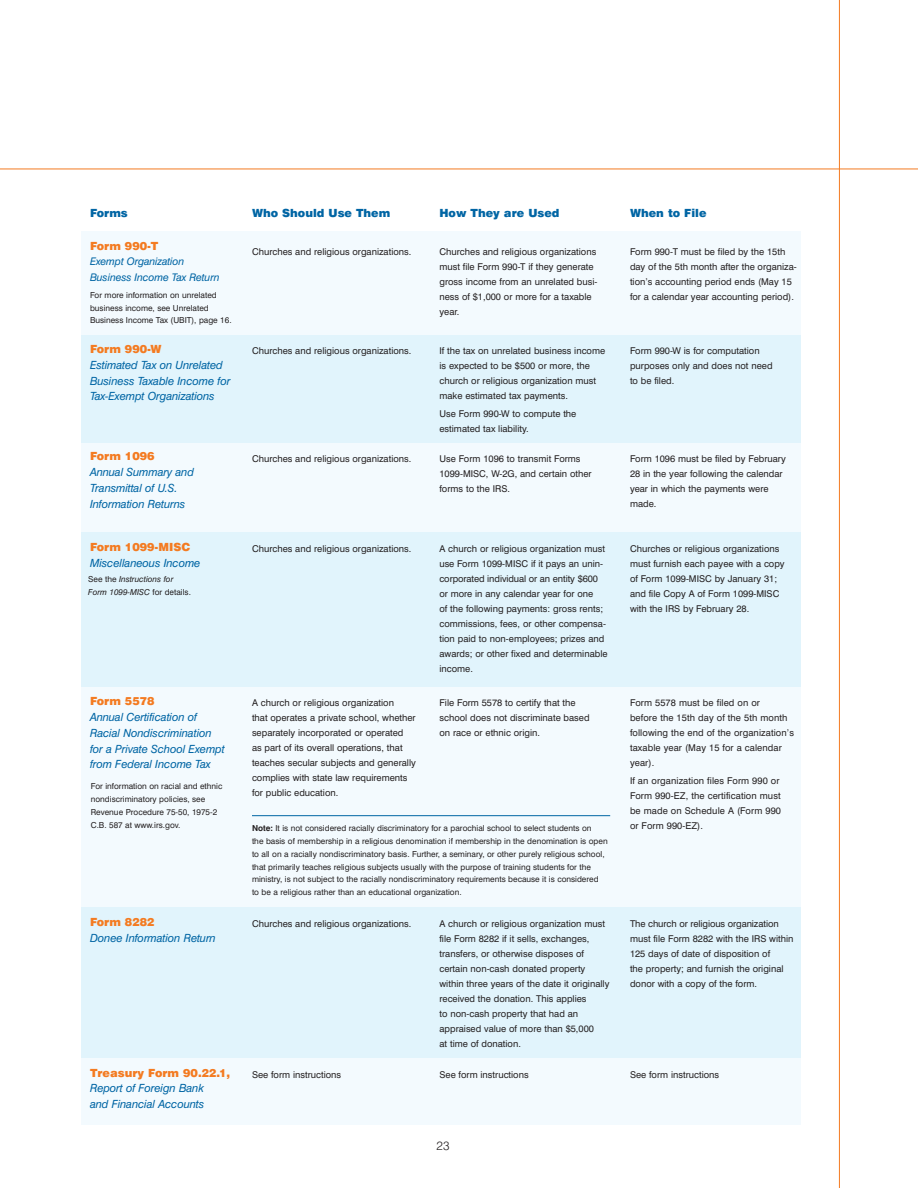
<style>
.page{position:relative;width:918px;height:1188px;background:#fff}
.page>*{position:absolute;margin:0;border:0;box-sizing:border-box;transform-origin:0 0}
.t1{font:300 12.15px "Swiss 721 BT";color:#231f20}
._00_Form_name{font:italic 11.25px/15.8px "Swiss 721 BT";letter-spacing:-.01em;color:#0065a4}
.Form_No__Right_page{font:900 11.25px "Swiss 721 BT";color:#f47b21}
._09_text_in_box{font:900 11.25px "Swiss 721 BT";color:#0065a4}
._03_Form_Number{font:900 11.25px "Swiss 721 BT";color:#0065a4}
._00_Form_name-2{font:italic 10.5px/15.8px "Swiss 721 BT";letter-spacing:-.01em;color:#0065a4}
._09_text_in_box-2{font:9.3px/15px "Swiss 721 BT";color:#231f20}
._09_text_in_box-3{font:8.25px/12.8px "Swiss 721 BT";color:#231f20}
._09_text_in_box-4{font:italic 8.25px/12.8px "Swiss 721 BT";color:#231f20}
.s1{font-style:normal}
.s2{font-weight:700}
</style>
<div class="page">
<hr style="left:0;top:169px;width:918px;height:1px;background:#f47b21">
<hr style="left:839px;top:0;width:1px;height:1188px;background:#f47b21">
<div style="left:81px;top:441px;width:720px;height:92px;background:#f3fafe"></div>
<div style="left:81px;top:686px;width:720px;height:223px;background:#f3fafe"></div>
<div style="left:81px;top:907px;width:720px;height:151px;background:#e1f4fc"></div>
<div style="left:81px;top:231px;width:720px;height:104px;background:#f3fafe"></div>
<div style="left:81px;top:335px;width:720px;height:108px;background:#e1f4fc"></div>
<div style="left:81px;top:1058px;width:720px;height:67px;background:#f3fafe"></div>
<div style="left:81px;top:533px;width:720px;height:154px;background:#e1f4fc"></div>
<hr style="left:252px;top:815px;width:358px;height:1px;background:#0065a4">
<p class="_03_Form_Number" style="left:90px;top:206px;width:39px">Forms</p>
<p class="Form_No__Right_page" style="left:90px;top:239px;width:70px">Form 990-T</p>
<p class="_00_Form_name-2" style="left:90px;top:254px;width:131px">Exempt Organization<br>Business Income Tax Return</p>
<p class="_09_text_in_box-3" style="left:90px;top:289px;width:143px">For more information on unrelated business income, see Unrelated<br>Business Income Tax (UBIT), page 16.</p>
<p class="Form_No__Right_page" style="left:90px;top:342px;width:73px">Form 990-W</p>
<p class="_00_Form_name" style="left:90px;top:357px;width:142px">Estimated Tax on Unrelated<br>Business Taxable Income for<br>Tax-Exempt Organizations</p>
<p class="Form_No__Right_page" style="left:90px;top:450px;width:66px">Form 1096</p>
<p class="_00_Form_name" style="left:90px;top:464px;width:105px">Annual Summary and<br>Transmittal of U.S.<br>Information Returns</p>
<p class="Form_No__Right_page" style="left:90px;top:540px;width:102px">Form 1099-MISC</p>
<p class="_00_Form_name" style="left:90px;top:555px;width:112px">Miscellaneous Income</p>
<p class="_09_text_in_box-4" style="left:88px;top:573px;width:104px"><span class="s1">See the</span> Instructions for<br>Form 1099-MISC <span class="s1">for details.</span></p>
<p class="Form_No__Right_page" style="left:90px;top:695px;width:66px">Form 5578</p>
<p class="_00_Form_name" style="left:90px;top:709px;width:136px">Annual Certification of<br>Racial Nondiscrimination for a Private School Exempt from Federal Income Tax</p>
<p class="_09_text_in_box-3" style="left:91px;top:780px;width:133px">For information on racial and ethnic nondiscriminatory policies, see<br>Revenue Procedure 75-50, 1975-2<br>C.B. 587 at www.irs.gov.</p>
<p class="Form_No__Right_page" style="left:90px;top:915px;width:66px">Form 8282</p>
<p class="_00_Form_name" style="left:90px;top:930px;width:127px">Donee Information Return</p>
<p class="Form_No__Right_page" style="left:90px;top:1066px;width:142px">Treasury Form 90.22.1,</p>
<p class="_00_Form_name" style="left:90px;top:1080px;width:116px">Report of Foreign Bank and Financial Accounts</p>
<p class="_09_text_in_box" style="left:252px;top:206px;width:140px">Who Should Use Them</p>
<p class="_09_text_in_box-2" style="left:252px;top:244px;width:161px">Churches and religious organizations.</p>
<p class="_09_text_in_box-2" style="left:252px;top:343px;width:161px">Churches and religious organizations.</p>
<p class="_09_text_in_box-2" style="left:252px;top:451px;width:161px">Churches and religious organizations.</p>
<p class="_09_text_in_box-2" style="left:252px;top:541px;width:161px">Churches and religious organizations.</p>
<p class="_09_text_in_box-2" style="left:252px;top:695px;width:165px">A church or religious organization<br>that operates a private school, whether separately incorporated or operated<br>as part of its overall operations, that teaches secular subjects and generally complies with state law requirements for public education.</p>
<p class="_09_text_in_box" style="left:440px;top:206px;width:122px">How They are Used</p>
<p class="_09_text_in_box-2" style="left:440px;top:244px;width:160px">Churches and religious organizations must file Form 990-T if they generate gross income from an unrelated busi&shy;ness of $1,000 or more for a taxable year.</p>
<p class="_09_text_in_box-2" style="left:440px;top:343px;width:167px">If the tax on unrelated business income is expected to be $500 or more, the church or religious organization must make estimated tax payments.</p>
<p class="_09_text_in_box-2" style="left:440px;top:406px;width:138px">Use Form 990-W to compute the estimated tax liability.</p>
<p class="_09_text_in_box-2" style="left:440px;top:451px;width:154px">Use Form 1096 to transmit Forms<br>1099-MISC, W-2G, and certain other forms to the IRS.</p>
<p class="_09_text_in_box-2" style="left:440px;top:541px;width:170px">A church or religious organization must use Form 1099-MISC if it pays an unin&shy;corporated individual or an entity $600 or more in any calendar year for one<br>of the following payments: gross rents; commissions, fees, or other compensa&shy;tion paid to non-employees; prizes and awards; or other fixed and determinable income.</p>
<p class="_09_text_in_box-2" style="left:440px;top:695px;width:152px">File Form 5578 to certify that the school does not discriminate based on race or ethnic origin.</p>
<p class="_09_text_in_box-3" style="left:252px;top:822px;width:357px"><span class="s2">Note:</span> It is not considered racially discriminatory for a parochial school to select students on<br>the basis of membership in a religious denomination if membership in the denomination is open to all on a racially nondiscriminatory basis. Further, a seminary, or other purely religious school, that primarily teaches religious subjects usually with the purpose of training students for the ministry, is not subject to the racially nondiscriminatory requirements because it is considered to be a religious rather than an educational organization.</p>
<p class="_09_text_in_box" style="left:630px;top:206px;width:78px">When to File</p>
<p class="_09_text_in_box-2" style="left:630px;top:244px;width:168px">Form 990-T must be filed by the 15th day of the 5th month after the organiza&shy;tion’s accounting period ends (May 15 for a calendar year accounting period).</p>
<p class="_09_text_in_box-2" style="left:630px;top:343px;width:144px">Form 990-W is for computation purposes only and does not need to be filed.</p>
<p class="_09_text_in_box-2" style="left:630px;top:451px;width:157px">Form 1096 must be filed by February<br>28 in the year following the calendar year in which the payments were made.</p>
<p class="_09_text_in_box-2" style="left:630px;top:541px;width:156px">Churches or religious organizations must furnish each payee with a copy of Form 1099-MISC by January 31; and file Copy A of Form 1099-MISC with the IRS by February 28.</p>
<p class="_09_text_in_box-2" style="left:630px;top:695px;width:165px">Form 5578 must be filed on or<br>before the 15th day of the 5th month following the end of the organization’s taxable year (May 15 for a calendar year).</p>
<p class="_09_text_in_box-2" style="left:630px;top:773px;width:153px">If an organization files Form 990 or<br>Form 990-EZ, the certification must be made on Schedule A (Form 990 or Form 990-EZ).</p>
<p class="_09_text_in_box-2" style="left:252px;top:916px;width:161px">Churches and religious organizations.</p>
<p class="_09_text_in_box-2" style="left:252px;top:1067px;width:91px">See form instructions</p>
<p class="_09_text_in_box-2" style="left:440px;top:916px;width:171px">A church or religious organization must file Form 8282 if it sells, exchanges, transfers, or otherwise disposes of certain non-cash donated property within three years of the date it originally received the donation. This applies<br>to non-cash property that had an appraised value of more than $5,000<br>at time of donation.</p>
<p class="_09_text_in_box-2" style="left:440px;top:1067px;width:91px">See form instructions</p>
<p class="_09_text_in_box-2" style="left:630px;top:916px;width:165px">The church or religious organization must file Form 8282 with the IRS within 125 days of date of disposition of<br>the property; and furnish the original donor with a copy of the form.</p>
<p class="_09_text_in_box-2" style="left:630px;top:1067px;width:91px">See form instructions</p>
<h1 class="t1" style="left:436px;top:1138px;width:15px">23</h1>
</div>
